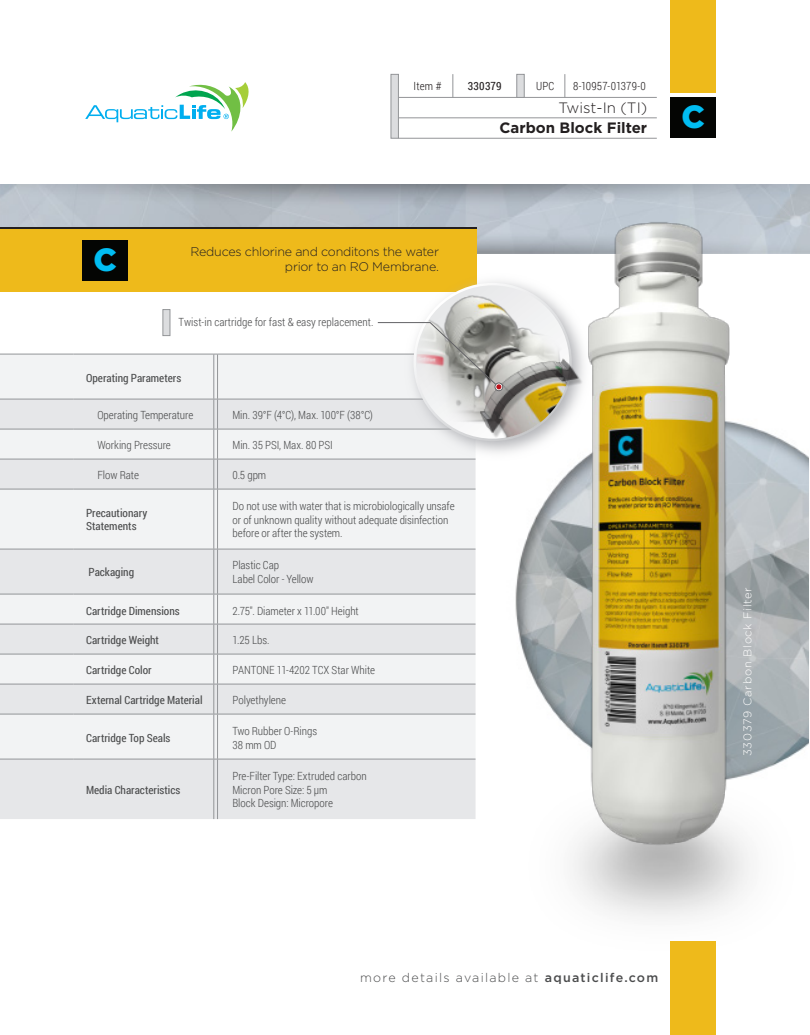
<style>
.page{position:relative;width:810px;height:1035px;background:#fff}
.page>*{position:absolute;margin:0;border:0;box-sizing:border-box;transform-origin:0 0}
.t1{font:900 32.12px "Gotham";color:#01bdf2}
.t2{font:700 15px "Gotham";color:#231f20}
.t3{font:300 15px "Gotham";color:#231f20}
.t4{font:300 12.5px/15px "Gotham";letter-spacing:-.02em;color:#231f20;text-align:right}
.t5{font:300 12.5px "Gotham";letter-spacing:.1em;color:#4b4c4d}
.t6{font:300 11.25px/13.5px "Roboto Condensed";letter-spacing:-.005em;color:#4b4c4d}
.t7{font:11.25px/13.5px "Roboto Condensed";color:#4b4c4d}
.t8{font:300 11.25px "Roboto Condensed";letter-spacing:.01em;color:#231f20}
.t9{font:300 11.25px "Gotham";letter-spacing:.06em;color:#fff}
.t10{font:11.25px "Roboto Condensed";letter-spacing:.02em;color:#231f20}
.s1{font-weight:500}
</style>
<div class="page">
<div style="left:0;top:227px;width:476px;height:63px;background:linear-gradient(to right,#eeba1b,#eeba1b)"></div>
<div style="left:0;top:230px;width:476px;height:62px;background:#eeba1b"></div>
<div style="left:0;top:355px;width:373px;height:44px;background:#f2f3f4"></div>
<svg style="left:0;top:400px;width:473px;height:419px;fill:#e6e7e9"></svg>
<hr style="left:218px;top:399px;width:258px;height:1px;background:#939598">
<hr style="left:218px;top:429px;width:258px;height:1px;background:#939598">
<hr style="left:218px;top:459px;width:258px;height:1px;background:#939598">
<hr style="left:218px;top:489px;width:258px;height:1px;background:#939598">
<hr style="left:218px;top:549px;width:258px;height:1px;background:#939598">
<hr style="left:218px;top:594px;width:258px;height:1px;background:#939598">
<hr style="left:218px;top:624px;width:258px;height:1px;background:#939598">
<hr style="left:218px;top:654px;width:258px;height:1px;background:#939598">
<hr style="left:218px;top:684px;width:258px;height:1px;background:#939598">
<hr style="left:218px;top:714px;width:258px;height:1px;background:#939598">
<hr style="left:218px;top:759px;width:258px;height:1px;background:#939598">
<hr style="left:0;top:399px;width:74px;height:1px;background:#939598">
<hr style="left:74px;top:399px;width:140px;height:1px;background:#939598">
<hr style="left:0;top:429px;width:74px;height:1px;background:#939598">
<hr style="left:74px;top:429px;width:140px;height:1px;background:#939598">
<hr style="left:0;top:459px;width:74px;height:1px;background:#939598">
<hr style="left:74px;top:459px;width:140px;height:1px;background:#939598">
<hr style="left:0;top:489px;width:74px;height:1px;background:#939598">
<hr style="left:74px;top:489px;width:140px;height:1px;background:#939598">
<hr style="left:0;top:549px;width:74px;height:1px;background:#939598">
<hr style="left:74px;top:549px;width:140px;height:1px;background:#939598">
<hr style="left:0;top:594px;width:74px;height:1px;background:#939598">
<hr style="left:74px;top:594px;width:140px;height:1px;background:#939598">
<hr style="left:0;top:624px;width:74px;height:1px;background:#939598">
<hr style="left:74px;top:624px;width:140px;height:1px;background:#939598">
<hr style="left:0;top:654px;width:74px;height:1px;background:#939598">
<hr style="left:74px;top:654px;width:140px;height:1px;background:#939598">
<hr style="left:0;top:684px;width:74px;height:1px;background:#939598">
<hr style="left:74px;top:684px;width:140px;height:1px;background:#939598">
<hr style="left:0;top:714px;width:74px;height:1px;background:#939598">
<hr style="left:74px;top:714px;width:140px;height:1px;background:#939598">
<hr style="left:0;top:759px;width:74px;height:1px;background:#939598">
<hr style="left:74px;top:759px;width:140px;height:1px;background:#939598">
<hr style="left:213px;top:354px;width:1px;height:45px;background:#939598">
<hr style="left:217px;top:354px;width:1px;height:45px;background:#939598">
<hr style="left:213px;top:399px;width:1px;height:30px;background:#939598">
<hr style="left:217px;top:399px;width:1px;height:30px;background:#939598">
<hr style="left:213px;top:429px;width:1px;height:30px;background:#939598">
<hr style="left:217px;top:429px;width:1px;height:30px;background:#939598">
<hr style="left:213px;top:459px;width:1px;height:30px;background:#939598">
<hr style="left:217px;top:459px;width:1px;height:30px;background:#939598">
<hr style="left:213px;top:489px;width:1px;height:60px;background:#939598">
<hr style="left:217px;top:489px;width:1px;height:60px;background:#939598">
<hr style="left:213px;top:549px;width:1px;height:45px;background:#939598">
<hr style="left:217px;top:549px;width:1px;height:45px;background:#939598">
<hr style="left:213px;top:594px;width:1px;height:30px;background:#939598">
<hr style="left:217px;top:594px;width:1px;height:30px;background:#939598">
<hr style="left:213px;top:624px;width:1px;height:30px;background:#939598">
<hr style="left:217px;top:624px;width:1px;height:30px;background:#939598">
<hr style="left:213px;top:654px;width:1px;height:30px;background:#939598">
<hr style="left:217px;top:654px;width:1px;height:30px;background:#939598">
<hr style="left:213px;top:684px;width:1px;height:30px;background:#939598">
<hr style="left:217px;top:684px;width:1px;height:30px;background:#939598">
<hr style="left:213px;top:714px;width:1px;height:45px;background:#939598">
<hr style="left:217px;top:714px;width:1px;height:45px;background:#939598">
<hr style="left:213px;top:759px;width:1px;height:60px;background:#939598">
<hr style="left:217px;top:759px;width:1px;height:60px;background:#939598">
<hr style="left:0;top:354px;width:74px;height:1px;background:#939598">
<hr style="left:74px;top:354px;width:140px;height:1px;background:#939598">
<hr style="left:218px;top:354px;width:258px;height:1px;background:#939598">
<img style="left:473px;top:192px;width:337px;height:770px">
<img style="left:373px;top:243px;width:249px;height:249px">
<img style="left:417px;top:286px;width:153px;height:153px">
<img style="left:469px;top:348px;width:122px;height:99px">
<svg style="left:377px;top:322px;width:124px;height:67px"></svg>
<div style="left:495px;top:383px;width:8px;height:8px;border:1px solid #636366;border-radius:50%"></div>
<div style="left:163px;top:309px;width:7px;height:27px;background:#dcdddf;border:1px solid #939598"></div>
<div style="left:671px;top:0;width:45px;height:92px;background:#eeba1b"></div>
<div style="left:671px;top:942px;width:45px;height:93px;background:#eeba1b"></div>
<svg style="left:85px;top:82px;width:164px;height:50px"></svg>
<hr style="left:398px;top:118px;width:259px;height:1px;background:#939598">
<hr style="left:398px;top:97px;width:259px;height:1px;background:#939598">
<hr style="left:398px;top:138px;width:259px;height:1px;background:#939598">
<svg style="left:453px;top:74px;width:1px;height:23px"></svg>
<svg style="left:565px;top:74px;width:1px;height:23px"></svg>
<div style="left:669px;top:96px;width:49px;height:51px;background:linear-gradient(to right,#fff,#fff)"></div>
<div style="left:671px;top:98px;width:45px;height:40px;background:#040503"></div>
<div style="left:82px;top:240px;width:46px;height:41px;background:#040503"></div>
<div style="left:391px;top:74px;width:8px;height:65px;background:#dcdddf;border:1px solid #939598"></div>
<div style="left:516px;top:74px;width:9px;height:24px;background:#dcdddf;border:1px solid #939598"></div>
<p class="t8" style="left:414px;top:79px;width:30px">Item #</p>
<p class="t10" style="left:468px;top:79px;width:35px">330379</p>
<p class="t8" style="left:536px;top:79px;width:20px">UPC</p>
<p class="t8" style="left:573px;top:79px;width:74px">8-10957-01379-0</p>
<h2 class="t3" style="left:558px;top:100px;width:90px">Twist-In (TI)</h2>
<h2 class="t2" style="left:499px;top:119px;width:149px">Carbon Block Filter</h2>
<h1 class="t1" style="left:682px;top:98px;width:25px">C</h1>
<h1 class="t1" style="left:94px;top:241px;width:25px">C</h1>
<p class="t4" style="left:190px;top:244px;width:250px">Reduces chlorine and conditons the water prior to an RO Membrane.</p>
<p class="t6" style="left:179px;top:315px;width:197px">Twist-in cartridge for fast &amp; easy replacement.</p>
<p class="t7" style="left:86px;top:371px;width:97px">Operating Parameters</p>
<p class="t6" style="left:97px;top:408px;width:97px">Operating Temperature</p>
<p class="t6" style="left:233px;top:408px;width:142px">Min. 39°F (4°C), Max. 100°F (38°C)</p>
<p class="t6" style="left:97px;top:438px;width:75px">Working Pressure</p>
<p class="t6" style="left:233px;top:438px;width:102px">Min. 35 PSI, Max. 80 PSI</p>
<p class="t6" style="left:97px;top:468px;width:43px">Flow Rate</p>
<p class="t6" style="left:233px;top:468px;width:35px">0.5 gpm</p>
<p class="t7" style="left:86px;top:506px;width:63px">Precautionary<br>Statements</p>
<p class="t6" style="left:233px;top:499px;width:224px">Do not use with water that is microbiologically unsafe or of unknown quality without adequate disinfection before or after the system.</p>
<p class="t7" style="left:89px;top:565px;width:47px">Packaging</p>
<p class="t6" style="left:233px;top:558px;width:82px">Plastic Cap<br>Label Color - Yellow</p>
<p class="t7" style="left:86px;top:604px;width:95px">Cartridge Dimensions</p>
<p class="t6" style="left:233px;top:604px;width:128px">2.75". Diameter x 11.00" Height</p>
<p class="t7" style="left:86px;top:633px;width:74px">Cartridge Weight</p>
<p class="t6" style="left:233px;top:633px;width:39px">1.25 Lbs.</p>
<p class="t7" style="left:86px;top:663px;width:67px">Cartridge Color</p>
<p class="t6" style="left:233px;top:663px;width:144px">PANTONE 11-4202 TCX Star White</p>
<p class="t7" style="left:86px;top:693px;width:118px">External Cartridge Material</p>
<p class="t6" style="left:233px;top:693px;width:55px">Polyethylene</p>
<p class="t7" style="left:86px;top:731px;width:86px">Cartridge Top Seals</p>
<p class="t6" style="left:233px;top:724px;width:86px">Two Rubber O-Rings<br>38 mm OD</p>
<p class="t7" style="left:86px;top:783px;width:96px">Media Characteristics</p>
<p class="t6" style="left:232px;top:769px;width:136px">Pre-Filter Type: Extruded carbon<br>Micron Pore Size: 5 µm<br>Block Design: Micropore</p>
<p class="t9" style="left:741px;top:756px;width:170px;rotate:-90deg">330379 Carbon Block Filter</p>
<p class="t5" style="left:360px;top:970px;width:300px">more details available at <span class="s1">aquaticlife.com</span></p>
</div>
